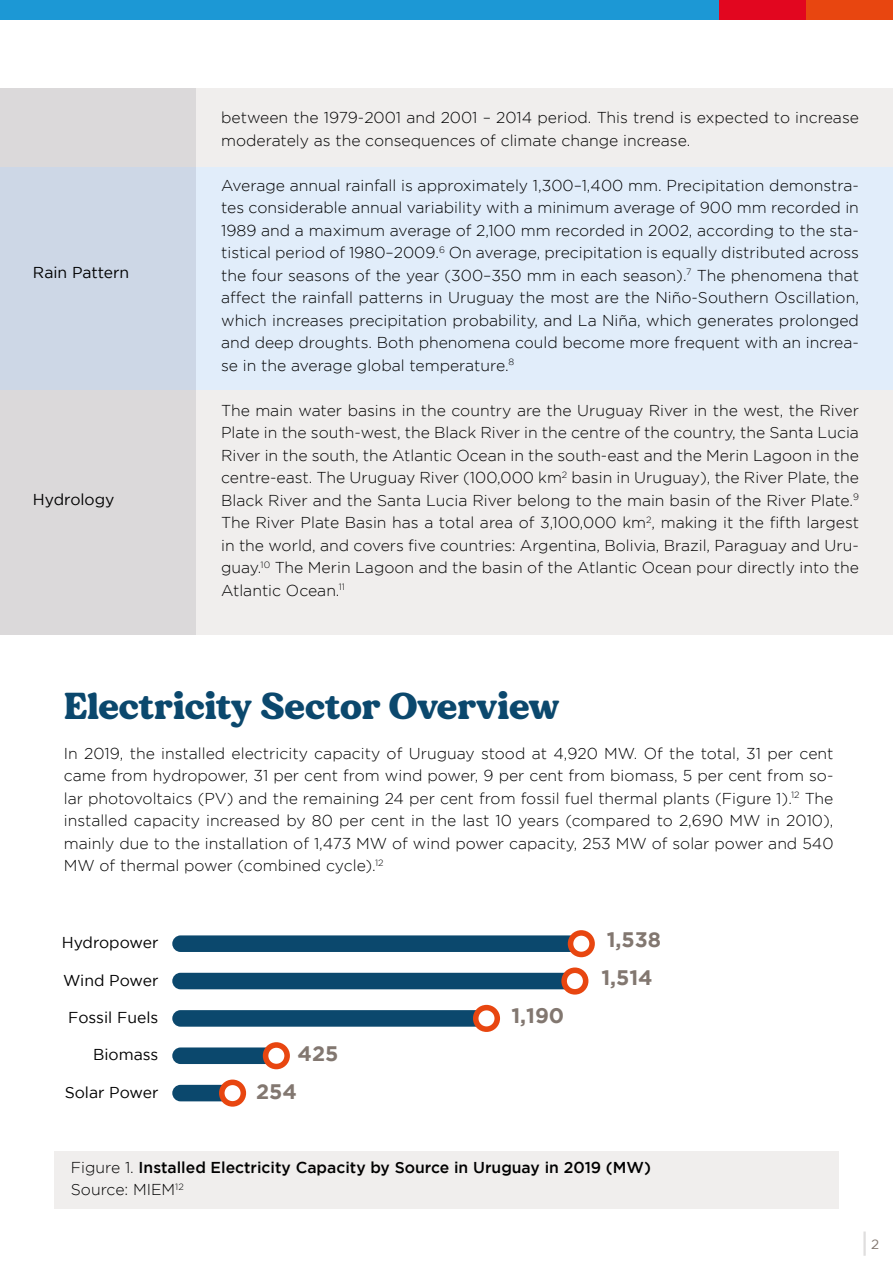
<style>
.page{position:relative;width:893px;height:1263px;background:#fff}
.page>*{position:absolute;margin:0;border:0;box-sizing:border-box;transform-origin:0 0}
.t1{font:37.5px "MADE Dillan";color:#0b486d}
.t2{font:700 21px "Gotham";color:#827770}
.t3{font:300 15.75px/22.5px "Gotham";color:#000;text-align:justify}
.t4{font:15.75px "Gotham";color:#000}
.t5{font:500 15.75px "Gotham";color:#000}
.t6{font:13.5px "Gotham";color:#827770}
.s1{font-weight:300}
</style>
<div class="page">
<hr style="left:863px;top:1231px;width:3px;height:25px;background:#dfdede">
<div style="left:0;top:166px;width:893px;height:225px;background:#e1edfa"></div>
<div style="left:0;top:390px;width:893px;height:245px;background:#f0eeed"></div>
<div style="left:0;top:88px;width:893px;height:78px;background:#f0eeed"></div>
<div style="left:0;top:166px;width:195px;height:225px;background:#cdd7e6"></div>
<div style="left:0;top:390px;width:195px;height:245px;background:#dbd9da"></div>
<div style="left:0;top:88px;width:195px;height:78px;background:#dbd9da"></div>
<div style="left:0;top:0;width:719px;height:19px;background:#1c98d5"></div>
<div style="left:806px;top:0;width:87px;height:19px;background:#e84610"></div>
<div style="left:719px;top:0;width:87px;height:19px;background:#e2061f"></div>
<div style="left:172px;top:935px;width:420px;height:17px;background:#0b486d;border-radius:8px"></div>
<div style="left:172px;top:973px;width:414px;height:16px;background:#0b486d;border-radius:8px"></div>
<div style="left:172px;top:1010px;width:325px;height:17px;background:#0b486d;border-radius:8px"></div>
<div style="left:172px;top:1047px;width:115px;height:17px;background:#0b486d;border-radius:8px"></div>
<div style="left:172px;top:1085px;width:71px;height:16px;background:#0b486d;border-radius:8px"></div>
<div style="left:54px;top:1151px;width:785px;height:58px;background:#f0eeed"></div>
<div style="left:570px;top:933px;width:22px;height:21px;background:#fff;border-radius:50%"></div>
<div style="left:568px;top:930px;width:27px;height:27px;border:6px solid #e84610;border-radius:50%"></div>
<div style="left:564px;top:970px;width:22px;height:22px;background:#fff;border-radius:50%"></div>
<div style="left:561px;top:967px;width:27px;height:27px;border:6px solid #e84610;border-radius:50%"></div>
<div style="left:476px;top:1008px;width:21px;height:21px;background:#fff;border-radius:50%"></div>
<div style="left:473px;top:1005px;width:27px;height:27px;border:6px solid #e84610;border-radius:50%"></div>
<div style="left:266px;top:1045px;width:21px;height:21px;background:#fff;border-radius:50%"></div>
<div style="left:263px;top:1042px;width:27px;height:27px;border:6px solid #e84610;border-radius:50%"></div>
<div style="left:222px;top:1082px;width:21px;height:22px;background:#fff;border-radius:50%"></div>
<div style="left:219px;top:1079px;width:27px;height:28px;border:6px solid #e84610;border-radius:50%"></div>
<p class="t4" style="left:33px;top:264px;width:98px">Rain Pattern</p>
<p class="t4" style="left:33px;top:490px;width:83px">Hydrology</p>
<p class="t3" style="left:221px;top:106px;width:639px">between the 1979-2001 and 2001 – 2014 period. This trend is expected to increase moderately as the consequences of climate change increase.</p>
<p class="t3" style="left:221px;top:174px;width:639px">Average annual rainfall is approximately 1,300–1,400 mm. Precipitation demonstra&shy;tes considerable annual variability with a minimum average of 900 mm recorded in 1989 and a maximum average of 2,100 mm recorded in 2002, according to the sta&shy;tistical period of 1980–2009.<sup>6</sup> On average, precipitation is equally distributed across the four seasons of the year (300–350 mm in each season).<sup>7</sup> The phenomena that affect the rainfall patterns in Uruguay the most are the Niño-Southern Oscillation, which increases precipitation probability, and La Niña, which generates prolonged and deep droughts. Both phenomena could become more frequent with an increa&shy;se in the average global temperature.<sup>8</sup></p>
<p class="t3" style="left:221px;top:399px;width:639px">The main water basins in the country are the Uruguay River in the west, the River Plate in the south-west, the Black River in the centre of the country, the Santa Lucia River in the south, the Atlantic Ocean in the south-east and the Merin Lagoon in the centre-east. The Uruguay River (100,000 km<sup>2</sup> basin in Uruguay), the River Plate, the Black River and the Santa Lucia River belong to the main basin of the River Plate.<sup>9<br></sup>The River Plate Basin has a total area of 3,100,000 km<sup>2</sup>, making it the fifth largest in the world, and covers five countries: Argentina, Bolivia, Brazil, Paraguay and Uru&shy;guay.<sup>10</sup> The Merin Lagoon and the basin of the Atlantic Ocean pour directly into the Atlantic Ocean.<sup>11</sup></p>
<p class="t1" style="left:64px;top:682px;width:497px">Electricity Sector Overview</p>
<p class="t3" style="left:64px;top:741px;width:771px">In 2019, the installed electricity capacity of Uruguay stood at 4,920 MW. Of the total, 31 per cent came from hydropower, 31 per cent from wind power, 9 per cent from biomass, 5 per cent from so&shy;lar photovoltaics (PV) and the remaining 24 per cent from fossil fuel thermal plants (Figure 1).<sup>12</sup> The installed capacity increased by 80 per cent in the last 10 years (compared to 2,690 MW in 2010), mainly due to the installation of 1,473 MW of wind power capacity, 253 MW of solar power and 540<br>MW of thermal power (combined cycle).<sup>12</sup></p>
<p class="t4" style="left:62px;top:934px;width:98px">Hydropower</p>
<p class="t4" style="left:63px;top:971px;width:97px">Wind Power</p>
<p class="t4" style="left:68px;top:1008px;width:92px">Fossil Fuels</p>
<p class="t4" style="left:93px;top:1046px;width:67px">Biomass</p>
<p class="t4" style="left:65px;top:1083px;width:95px">Solar Power</p>
<p class="t2" style="left:298px;top:1042px;width:42px">425</p>
<p class="t2" style="left:256px;top:1079px;width:42px">254</p>
<p class="t2" style="left:511px;top:1003px;width:54px">1,190</p>
<p class="t2" style="left:607px;top:927px;width:56px">1,538</p>
<p class="t2" style="left:601px;top:965px;width:53px">1,514</p>
<p class="t5" style="left:71px;top:1158px;width:582px"><span class="s1">Figure 1.</span> Installed Electricity Capacity by Source in Uruguay in 2019 (MW)</p>
<p class="t3" style="left:71px;top:1178px;width:114px">Source: MIEM<sup>12</sup></p>
<p class="t6" style="left:871px;top:1236px;width:10px">2</p>
</div>
